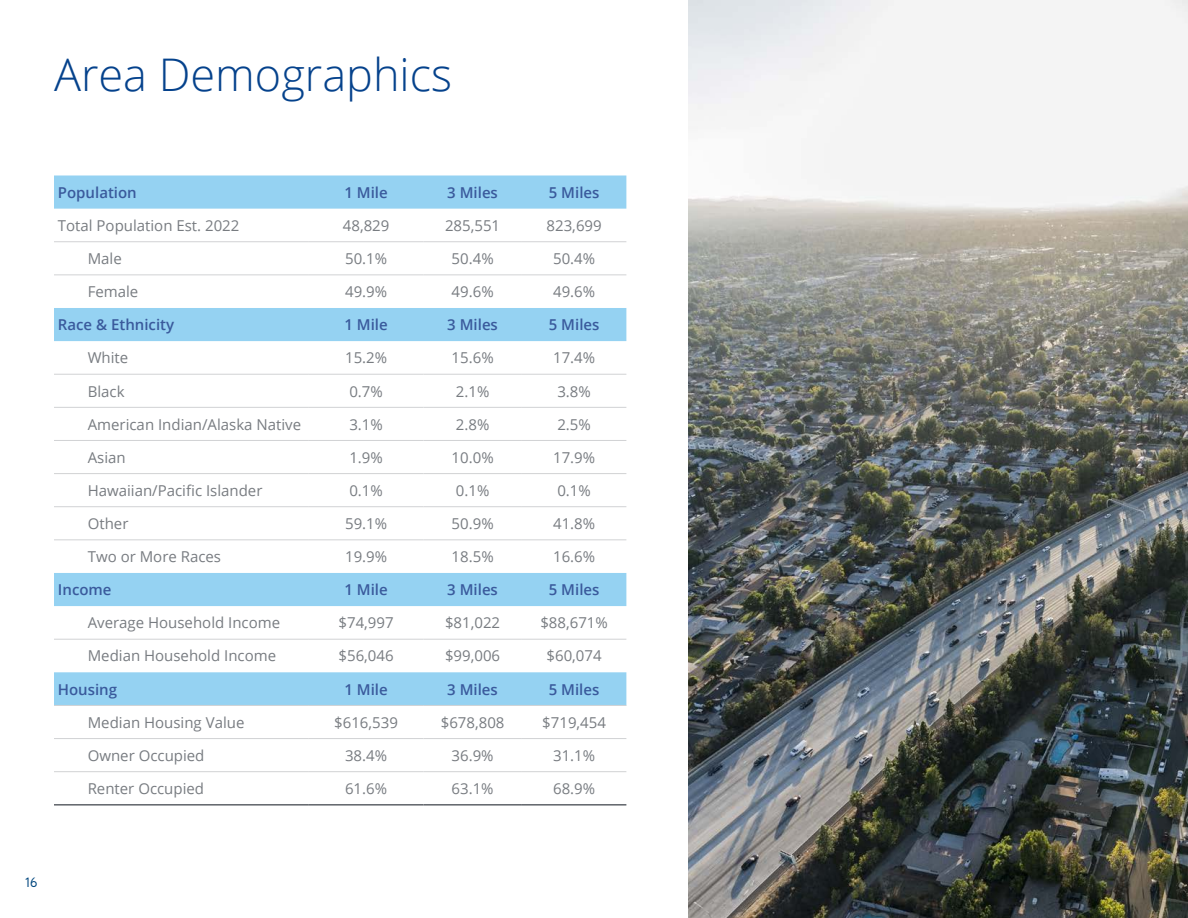
<style>
.page{position:relative;width:1188px;height:918px;background:#fff}
.page>*{position:absolute;margin:0;border:0;box-sizing:border-box;transform-origin:0 0}
.H1_-_Dark_Blue{font:300 45px "Open Sans";color:#05428c}
.Tiny_Table_Text{font:15px "Open Sans";color:#787c81}
.BC{font:15px "Open Sans";color:#787c81}
.Table_Headers{font:600 15px "Open Sans";color:#3a5a9c}
.t1{font:500 13.5px "Aaux Next";color:#00467e}
</style>
<div class="page">
<div style="left:54px;top:176px;width:572px;height:33px;background:#95d2f2"></div>
<svg style="left:54px;top:308px;width:572px;height:397px"></svg>
<hr style="left:54px;top:804px;width:255px;height:2px;background:#5f6369">
<hr style="left:309px;top:804px;width:114px;height:2px;background:#5f6369">
<hr style="left:423px;top:804px;width:99px;height:2px;background:#5f6369">
<hr style="left:522px;top:804px;width:104px;height:2px;background:#5f6369">
<hr style="left:54px;top:241px;width:255px;height:1px;background:#d1d2d4">
<hr style="left:309px;top:241px;width:114px;height:1px;background:#d1d2d4">
<hr style="left:423px;top:241px;width:99px;height:1px;background:#d1d2d4">
<hr style="left:522px;top:241px;width:104px;height:1px;background:#d1d2d4">
<hr style="left:54px;top:275px;width:255px;height:1px;background:#d1d2d4">
<hr style="left:309px;top:275px;width:114px;height:1px;background:#d1d2d4">
<hr style="left:423px;top:275px;width:99px;height:1px;background:#d1d2d4">
<hr style="left:522px;top:275px;width:104px;height:1px;background:#d1d2d4">
<hr style="left:54px;top:374px;width:255px;height:1px;background:#d1d2d4">
<hr style="left:309px;top:374px;width:114px;height:1px;background:#d1d2d4">
<hr style="left:423px;top:374px;width:99px;height:1px;background:#d1d2d4">
<hr style="left:522px;top:374px;width:104px;height:1px;background:#d1d2d4">
<hr style="left:54px;top:407px;width:255px;height:1px;background:#d1d2d4">
<hr style="left:309px;top:407px;width:114px;height:1px;background:#d1d2d4">
<hr style="left:423px;top:407px;width:99px;height:1px;background:#d1d2d4">
<hr style="left:522px;top:407px;width:104px;height:1px;background:#d1d2d4">
<hr style="left:54px;top:440px;width:255px;height:1px;background:#d1d2d4">
<hr style="left:309px;top:440px;width:114px;height:1px;background:#d1d2d4">
<hr style="left:423px;top:440px;width:99px;height:1px;background:#d1d2d4">
<hr style="left:522px;top:440px;width:104px;height:1px;background:#d1d2d4">
<hr style="left:54px;top:473px;width:255px;height:1px;background:#d1d2d4">
<hr style="left:309px;top:473px;width:114px;height:1px;background:#d1d2d4">
<hr style="left:423px;top:473px;width:99px;height:1px;background:#d1d2d4">
<hr style="left:522px;top:473px;width:104px;height:1px;background:#d1d2d4">
<hr style="left:54px;top:506px;width:255px;height:1px;background:#d1d2d4">
<hr style="left:309px;top:506px;width:114px;height:1px;background:#d1d2d4">
<hr style="left:423px;top:506px;width:99px;height:1px;background:#d1d2d4">
<hr style="left:522px;top:506px;width:104px;height:1px;background:#d1d2d4">
<hr style="left:54px;top:540px;width:255px;height:1px;background:#d1d2d4">
<hr style="left:309px;top:540px;width:114px;height:1px;background:#d1d2d4">
<hr style="left:423px;top:540px;width:99px;height:1px;background:#d1d2d4">
<hr style="left:522px;top:540px;width:104px;height:1px;background:#d1d2d4">
<hr style="left:54px;top:639px;width:255px;height:1px;background:#d1d2d4">
<hr style="left:309px;top:639px;width:114px;height:1px;background:#d1d2d4">
<hr style="left:423px;top:639px;width:99px;height:1px;background:#d1d2d4">
<hr style="left:522px;top:639px;width:104px;height:1px;background:#d1d2d4">
<hr style="left:54px;top:705px;width:255px;height:1px;background:#d1d2d4">
<hr style="left:309px;top:705px;width:114px;height:1px;background:#d1d2d4">
<hr style="left:423px;top:705px;width:99px;height:1px;background:#d1d2d4">
<hr style="left:522px;top:705px;width:104px;height:1px;background:#d1d2d4">
<hr style="left:54px;top:738px;width:255px;height:1px;background:#d1d2d4">
<hr style="left:309px;top:738px;width:114px;height:1px;background:#d1d2d4">
<hr style="left:423px;top:738px;width:99px;height:1px;background:#d1d2d4">
<hr style="left:522px;top:738px;width:104px;height:1px;background:#d1d2d4">
<hr style="left:54px;top:771px;width:255px;height:1px;background:#d1d2d4">
<hr style="left:309px;top:771px;width:114px;height:1px;background:#d1d2d4">
<hr style="left:423px;top:771px;width:99px;height:1px;background:#d1d2d4">
<hr style="left:522px;top:771px;width:104px;height:1px;background:#d1d2d4">
<img style="left:688px;top:0;width:500px;height:918px">
<p class="H1_-_Dark_Blue" style="left:54px;top:44px;width:400px">Area Demographics</p>
<p class="Table_Headers" style="left:58px;top:182px;width:80px">Population</p>
<p class="Table_Headers" style="left:344px;top:182px;width:45px">1 Mile</p>
<p class="Table_Headers" style="left:447px;top:182px;width:52px">3 Miles</p>
<p class="Table_Headers" style="left:549px;top:182px;width:52px">5 Miles</p>
<p class="BC" style="left:58px;top:215px;width:183px">Total Population Est. 2022</p>
<p class="Tiny_Table_Text" style="left:343px;top:215px;width:48px">48,829</p>
<p class="Tiny_Table_Text" style="left:445px;top:215px;width:57px">285,551</p>
<p class="Tiny_Table_Text" style="left:547px;top:215px;width:57px">823,699</p>
<p class="BC" style="left:88px;top:248px;width:36px">Male</p>
<p class="Tiny_Table_Text" style="left:345px;top:248px;width:44px">50.1%</p>
<p class="Tiny_Table_Text" style="left:452px;top:248px;width:44px">50.4%</p>
<p class="Tiny_Table_Text" style="left:553px;top:248px;width:44px">50.4%</p>
<p class="BC" style="left:88px;top:281px;width:52px">Female</p>
<p class="Tiny_Table_Text" style="left:345px;top:281px;width:44px">49.9%</p>
<p class="Tiny_Table_Text" style="left:452px;top:281px;width:44px">49.6%</p>
<p class="Tiny_Table_Text" style="left:553px;top:281px;width:44px">49.6%</p>
<p class="Table_Headers" style="left:58px;top:315px;width:118px">Race &amp; Ethnicity</p>
<p class="Table_Headers" style="left:344px;top:315px;width:45px">1 Mile</p>
<p class="Table_Headers" style="left:447px;top:315px;width:52px">3 Miles</p>
<p class="Table_Headers" style="left:549px;top:315px;width:52px">5 Miles</p>
<p class="BC" style="left:88px;top:348px;width:42px">White</p>
<p class="Tiny_Table_Text" style="left:345px;top:348px;width:44px">15.2%</p>
<p class="Tiny_Table_Text" style="left:452px;top:348px;width:44px">15.6%</p>
<p class="Tiny_Table_Text" style="left:553px;top:348px;width:44px">17.4%</p>
<p class="BC" style="left:88px;top:381px;width:38px">Black</p>
<p class="Tiny_Table_Text" style="left:349px;top:381px;width:35px">0.7%</p>
<p class="Tiny_Table_Text" style="left:456px;top:381px;width:35px">2.1%</p>
<p class="Tiny_Table_Text" style="left:557px;top:381px;width:35px">3.8%</p>
<p class="BC" style="left:88px;top:414px;width:215px">American Indian/Alaska Native</p>
<p class="Tiny_Table_Text" style="left:349px;top:414px;width:35px">3.1%</p>
<p class="Tiny_Table_Text" style="left:456px;top:414px;width:35px">2.8%</p>
<p class="Tiny_Table_Text" style="left:557px;top:414px;width:35px">2.5%</p>
<p class="BC" style="left:88px;top:447px;width:39px">Asian</p>
<p class="Tiny_Table_Text" style="left:349px;top:447px;width:35px">1.9%</p>
<p class="Tiny_Table_Text" style="left:452px;top:447px;width:44px">10.0%</p>
<p class="Tiny_Table_Text" style="left:553px;top:447px;width:44px">17.9%</p>
<p class="BC" style="left:88px;top:480px;width:176px">Hawaiian/Pacific Islander</p>
<p class="Tiny_Table_Text" style="left:349px;top:480px;width:35px">0.1%</p>
<p class="Tiny_Table_Text" style="left:456px;top:480px;width:35px">0.1%</p>
<p class="Tiny_Table_Text" style="left:557px;top:480px;width:35px">0.1%</p>
<p class="BC" style="left:88px;top:513px;width:42px">Other</p>
<p class="Tiny_Table_Text" style="left:345px;top:513px;width:44px">59.1%</p>
<p class="Tiny_Table_Text" style="left:452px;top:513px;width:44px">50.9%</p>
<p class="Tiny_Table_Text" style="left:553px;top:513px;width:44px">41.8%</p>
<p class="BC" style="left:88px;top:546px;width:135px">Two or More Races</p>
<p class="Tiny_Table_Text" style="left:345px;top:546px;width:44px">19.9%</p>
<p class="Tiny_Table_Text" style="left:452px;top:546px;width:44px">18.5%</p>
<p class="Tiny_Table_Text" style="left:553px;top:546px;width:44px">16.6%</p>
<p class="Table_Headers" style="left:58px;top:580px;width:55px">Income</p>
<p class="Table_Headers" style="left:344px;top:580px;width:45px">1 Mile</p>
<p class="Table_Headers" style="left:447px;top:580px;width:52px">3 Miles</p>
<p class="Table_Headers" style="left:549px;top:580px;width:52px">5 Miles</p>
<p class="BC" style="left:88px;top:613px;width:194px">Average Household Income</p>
<p class="Tiny_Table_Text" style="left:339px;top:613px;width:57px">$74,997</p>
<p class="Tiny_Table_Text" style="left:445px;top:613px;width:57px">$81,022</p>
<p class="Tiny_Table_Text" style="left:540px;top:613px;width:69px">$88,671%</p>
<p class="BC" style="left:88px;top:646px;width:190px">Median Household Income</p>
<p class="Tiny_Table_Text" style="left:339px;top:646px;width:57px">$56,046</p>
<p class="Tiny_Table_Text" style="left:445px;top:646px;width:57px">$99,006</p>
<p class="Tiny_Table_Text" style="left:547px;top:646px;width:57px">$60,074</p>
<p class="Table_Headers" style="left:58px;top:679px;width:61px">Housing</p>
<p class="Table_Headers" style="left:344px;top:679px;width:45px">1 Mile</p>
<p class="Table_Headers" style="left:447px;top:679px;width:52px">3 Miles</p>
<p class="Table_Headers" style="left:549px;top:679px;width:52px">5 Miles</p>
<p class="BC" style="left:88px;top:712px;width:158px">Median Housing Value</p>
<p class="Tiny_Table_Text" style="left:334px;top:712px;width:65px">$616,539</p>
<p class="Tiny_Table_Text" style="left:441px;top:712px;width:65px">$678,808</p>
<p class="Tiny_Table_Text" style="left:542px;top:712px;width:65px">$719,454</p>
<p class="BC" style="left:88px;top:745px;width:118px">Owner Occupied</p>
<p class="Tiny_Table_Text" style="left:345px;top:745px;width:44px">38.4%</p>
<p class="Tiny_Table_Text" style="left:452px;top:745px;width:44px">36.9%</p>
<p class="Tiny_Table_Text" style="left:553px;top:745px;width:44px">31.1%</p>
<p class="BC" style="left:88px;top:778px;width:118px">Renter Occupied</p>
<p class="Tiny_Table_Text" style="left:345px;top:778px;width:44px">61.6%</p>
<p class="Tiny_Table_Text" style="left:452px;top:778px;width:44px">63.1%</p>
<p class="Tiny_Table_Text" style="left:553px;top:778px;width:44px">68.9%</p>
<p class="t1" style="left:25px;top:873px;width:14px">16</p>
</div>
